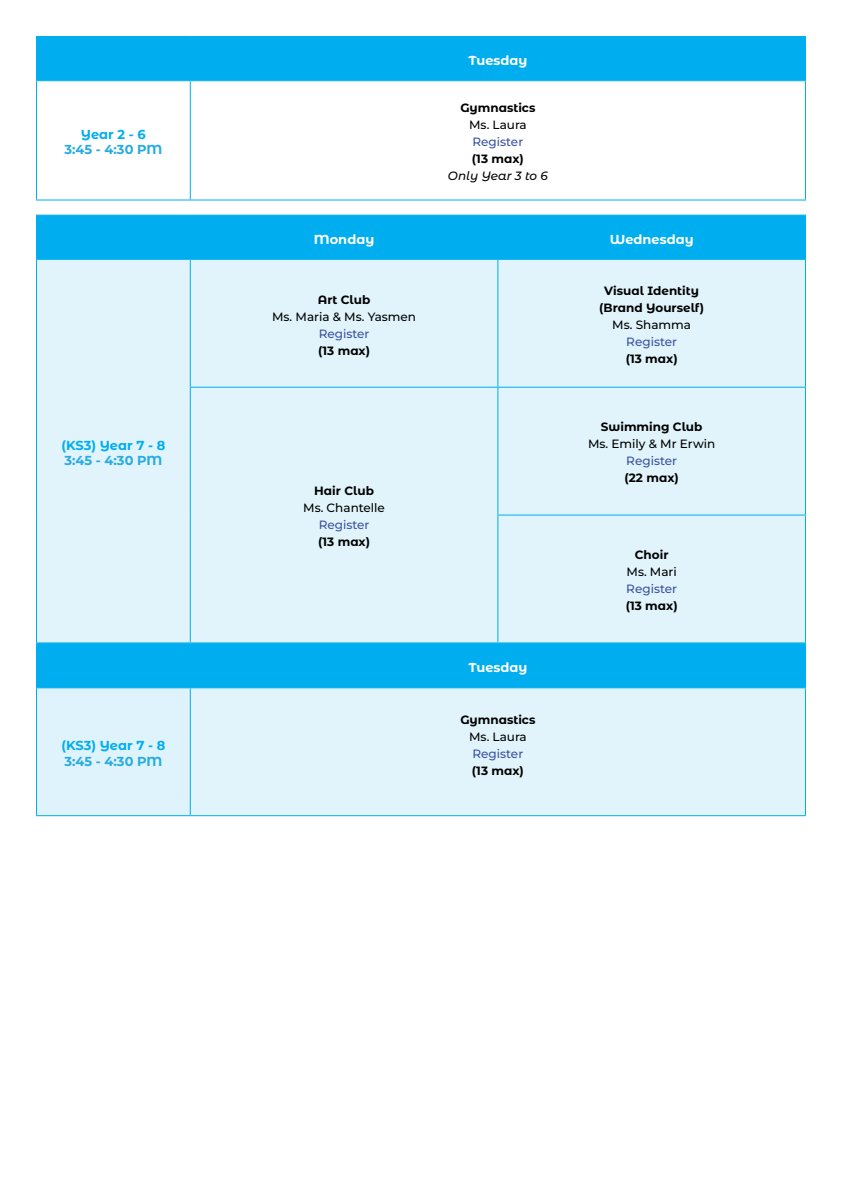
<style>
.page{position:relative;width:842px;height:1191px;background:#fff}
.page>*{position:absolute;margin:0;border:0;box-sizing:border-box;transform-origin:0 0}
.t1{font:700 13px "Montserrat Alternates";color:#27abe2}
.Years{font:700 13px "Montserrat Alternates";color:#00aeef}
.t2{font:700 13px "Montserrat Alternates";color:#fff}
.Paragraph_Style_1{font:700 12px "Montserrat Alternates";color:#000}
.Paragraph_Style_1-2{font:100 12px "Montserrat";color:#000}
.Paragraph_Style_1-3{font:100 12px "Montserrat";color:#3a53a3}
.Paragraph_Style_1-4{font:italic 500 12px "Montserrat Alternates";color:#000}
</style>
<div class="page">
<div style="left:37px;top:216px;width:768px;height:43px;background:#00aeef"></div>
<div style="left:37px;top:260px;width:768px;height:382px;background:#e1f4fc"></div>
<hr style="left:36px;top:260px;width:1px;height:127px;background:#00aeef">
<hr style="left:190px;top:260px;width:1px;height:127px;background:#00aeef">
<hr style="left:497px;top:260px;width:1px;height:127px;background:#00aeef">
<hr style="left:805px;top:260px;width:1px;height:127px;background:#00aeef">
<hr style="left:36px;top:387px;width:1px;height:128px;background:#00aeef">
<hr style="left:190px;top:387px;width:308px;height:1px;background:#00aeef">
<hr style="left:190px;top:388px;width:1px;height:127px;background:#00aeef">
<hr style="left:498px;top:387px;width:308px;height:1px;background:#00aeef">
<hr style="left:497px;top:388px;width:1px;height:126px;background:#00aeef">
<hr style="left:805px;top:388px;width:1px;height:126px;background:#00aeef">
<hr style="left:36px;top:515px;width:1px;height:127px;background:#00aeef">
<hr style="left:190px;top:515px;width:1px;height:127px;background:#00aeef">
<hr style="left:497px;top:514px;width:309px;height:1px;background:#00aeef">
<hr style="left:497px;top:515px;width:1px;height:127px;background:#00aeef">
<hr style="left:805px;top:515px;width:1px;height:127px;background:#00aeef">
<hr style="left:36px;top:642px;width:154px;height:1px;background:#00aeef">
<hr style="left:190px;top:642px;width:308px;height:1px;background:#00aeef">
<hr style="left:498px;top:642px;width:308px;height:1px;background:#00aeef">
<hr style="left:36px;top:215px;width:154px;height:1px;background:#00aeef">
<hr style="left:36px;top:216px;width:1px;height:43px;background:#00aeef">
<hr style="left:36px;top:259px;width:154px;height:1px;background:#00aeef">
<hr style="left:498px;top:215px;width:308px;height:1px;background:#00aeef">
<hr style="left:805px;top:216px;width:1px;height:43px;background:#00aeef">
<hr style="left:498px;top:259px;width:308px;height:1px;background:#00aeef">
<hr style="left:190px;top:215px;width:308px;height:1px;background:#00aeef">
<hr style="left:190px;top:216px;width:1px;height:43px;background:#00aeef">
<hr style="left:497px;top:216px;width:1px;height:43px;background:#00aeef">
<hr style="left:190px;top:259px;width:308px;height:1px;background:#00aeef">
<div style="left:37px;top:644px;width:768px;height:43px;background:#00aeef"></div>
<div style="left:36px;top:688px;width:154px;height:127px;background:#dff3fc"></div>
<div style="left:190px;top:688px;width:615px;height:127px;background:#e1f4fc"></div>
<hr style="left:36px;top:688px;width:1px;height:127px;background:#00aeef">
<hr style="left:190px;top:688px;width:1px;height:127px;background:#00aeef">
<hr style="left:805px;top:688px;width:1px;height:127px;background:#00aeef">
<hr style="left:36px;top:815px;width:154px;height:1px;background:#00aeef">
<hr style="left:190px;top:815px;width:616px;height:1px;background:#00aeef">
<hr style="left:190px;top:643px;width:616px;height:1px;background:#00aeef">
<hr style="left:190px;top:644px;width:1px;height:43px;background:#00aeef">
<hr style="left:190px;top:687px;width:616px;height:1px;background:#00aeef">
<hr style="left:36px;top:643px;width:154px;height:1px;background:#00aeef">
<hr style="left:36px;top:644px;width:1px;height:43px;background:#00aeef">
<hr style="left:36px;top:687px;width:154px;height:1px;background:#00aeef">
<hr style="left:805px;top:644px;width:1px;height:43px;background:#00aeef">
<div style="left:37px;top:37px;width:768px;height:43px;background:#00aeef"></div>
<svg style="left:37px;top:81px;width:768px;height:118px"></svg>
<hr style="left:36px;top:81px;width:1px;height:118px;background:#00aeef">
<hr style="left:190px;top:81px;width:1px;height:118px;background:#00aeef">
<hr style="left:805px;top:81px;width:1px;height:118px;background:#00aeef">
<hr style="left:36px;top:199px;width:154px;height:1px;background:#00aeef">
<hr style="left:190px;top:199px;width:616px;height:1px;background:#00aeef">
<hr style="left:190px;top:36px;width:616px;height:1px;background:#00aeef">
<hr style="left:190px;top:37px;width:1px;height:43px;background:#00aeef">
<hr style="left:190px;top:80px;width:616px;height:1px;background:#00aeef">
<hr style="left:36px;top:36px;width:154px;height:1px;background:#00aeef">
<hr style="left:36px;top:37px;width:1px;height:43px;background:#00aeef">
<hr style="left:36px;top:80px;width:154px;height:1px;background:#00aeef">
<hr style="left:805px;top:37px;width:1px;height:43px;background:#00aeef">
<p class="Years" style="left:81px;top:125px;width:66px">Year 2 - 6</p>
<p class="t1" style="left:64px;top:140px;width:100px">3:45 - 4:30 PM</p>
<p class="Years" style="left:61px;top:435px;width:106px">(KS3) Year 7 - 8</p>
<p class="t1" style="left:64px;top:451px;width:100px">3:45 - 4:30 PM</p>
<p class="Years" style="left:61px;top:736px;width:106px">(KS3) Year 7 - 8</p>
<p class="t1" style="left:64px;top:752px;width:100px">3:45 - 4:30 PM</p>
<p class="t2" style="left:468px;top:51px;width:61px">Tuesday</p>
<p class="Paragraph_Style_1" style="left:460px;top:99px;width:77px">Gymnastics</p>
<p class="Paragraph_Style_1-2" style="left:469px;top:117px;width:59px">Ms. Laura</p>
<p class="Paragraph_Style_1-3" style="left:472px;top:134px;width:52px">Register</p>
<p class="Paragraph_Style_1" style="left:472px;top:150px;width:53px">(13 max)</p>
<p class="Paragraph_Style_1-4" style="left:448px;top:167px;width:101px">Only Year 3 to 6</p>
<p class="t2" style="left:314px;top:229px;width:62px">Monday</p>
<p class="t2" style="left:610px;top:229px;width:85px">Wednesday</p>
<p class="Paragraph_Style_1" style="left:318px;top:291px;width:54px">Art Club</p>
<p class="Paragraph_Style_1-2" style="left:272px;top:308px;width:145px">Ms. Maria &amp; Ms. Yasmen</p>
<p class="Paragraph_Style_1-3" style="left:319px;top:325px;width:52px">Register</p>
<p class="Paragraph_Style_1" style="left:318px;top:342px;width:53px">(13 max)</p>
<p class="Paragraph_Style_1" style="left:314px;top:482px;width:61px">Hair Club</p>
<p class="Paragraph_Style_1-2" style="left:303px;top:500px;width:83px">Ms. Chantelle</p>
<p class="Paragraph_Style_1-3" style="left:319px;top:517px;width:52px">Register</p>
<p class="Paragraph_Style_1" style="left:318px;top:533px;width:53px">(13 max)</p>
<p class="t2" style="left:468px;top:658px;width:61px">Tuesday</p>
<p class="Paragraph_Style_1" style="left:460px;top:710px;width:77px">Gymnastics</p>
<p class="Paragraph_Style_1-2" style="left:469px;top:728px;width:59px">Ms. Laura</p>
<p class="Paragraph_Style_1-3" style="left:472px;top:745px;width:52px">Register</p>
<p class="Paragraph_Style_1" style="left:472px;top:761px;width:53px">(13 max)</p>
<p class="Paragraph_Style_1" style="left:604px;top:282px;width:96px">Visual Identity</p>
<p class="Paragraph_Style_1" style="left:599px;top:299px;width:106px">(Brand Yourself)</p>
<p class="Paragraph_Style_1-2" style="left:612px;top:317px;width:80px">Ms. Shamma</p>
<p class="Paragraph_Style_1-3" style="left:626px;top:334px;width:52px">Register</p>
<p class="Paragraph_Style_1" style="left:626px;top:350px;width:53px">(13 max)</p>
<p class="Paragraph_Style_1" style="left:601px;top:418px;width:103px">Swimming Club</p>
<p class="Paragraph_Style_1-2" style="left:588px;top:436px;width:129px">Ms. Emily &amp; Mr Erwin</p>
<p class="Paragraph_Style_1-3" style="left:626px;top:453px;width:52px">Register</p>
<p class="Paragraph_Style_1" style="left:625px;top:469px;width:56px">(22 max)</p>
<p class="Paragraph_Style_1" style="left:635px;top:546px;width:35px">Choir</p>
<p class="Paragraph_Style_1-2" style="left:626px;top:564px;width:52px">Ms. Mari</p>
<p class="Paragraph_Style_1-3" style="left:626px;top:581px;width:52px">Register</p>
<p class="Paragraph_Style_1" style="left:626px;top:597px;width:53px">(13 max)</p>
</div>
